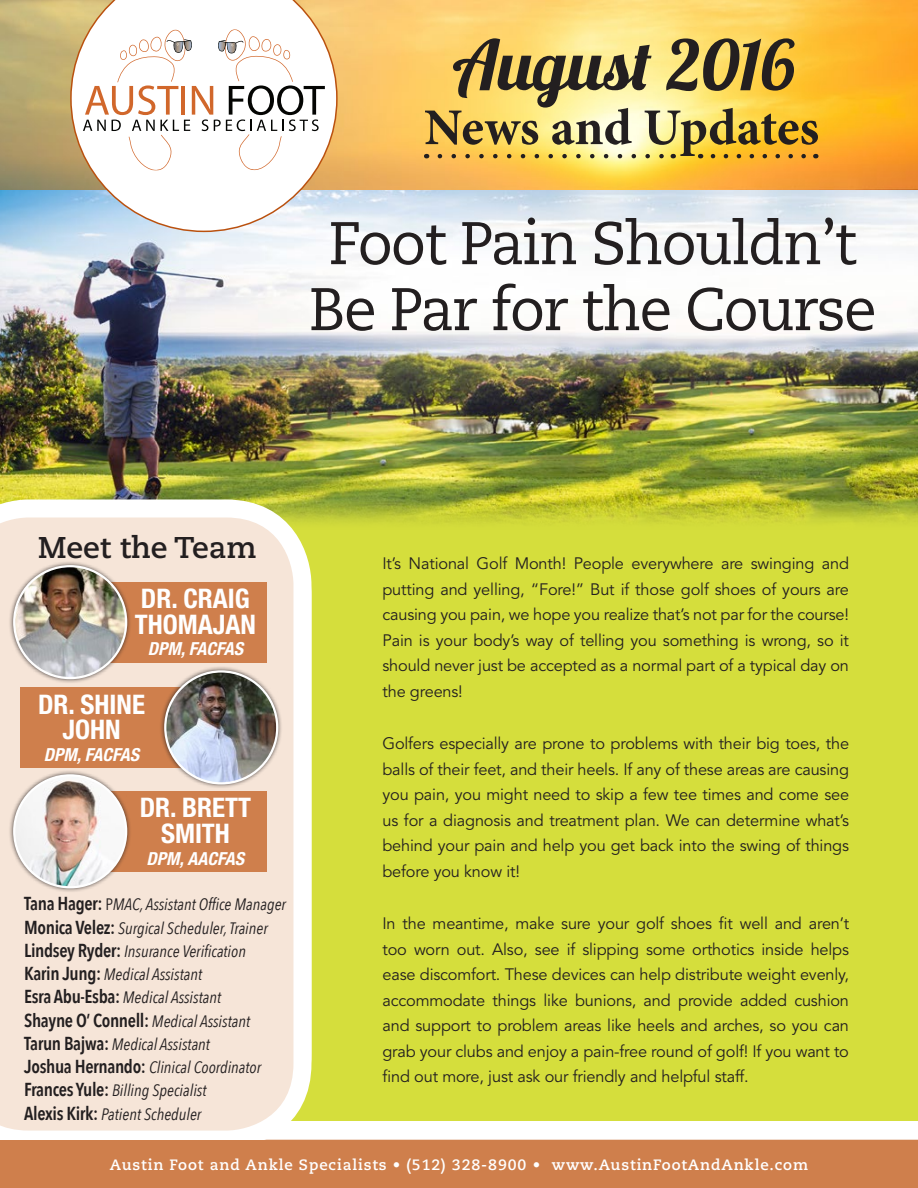
<style>
.page{position:relative;width:918px;height:1188px;background:#fff}
.page>*{position:absolute;margin:0;border:0;box-sizing:border-box;transform-origin:0 0}
.t1{font:69.15px "Lobster 1.3";color:#231f20}
.t2{font:60px/66px "Caecilia LT Std";letter-spacing:-.03em;color:#231f20;text-align:center}
.t3{font:700 51.6px "Minion Pro";letter-spacing:-.005em;color:#231f20}
.t4{font:700 30px "Caecilia LT Std";color:#231f20}
.t5{font:700 condensed 27px/25.5px "Helvetica Neue LT Std";color:#fff;text-align:center}
.t6{font:600 18.75px "Avenir Next Condensed";letter-spacing:-.02em;color:#231f20}
.t7{font:italic 700 condensed 18px "Helvetica Neue LT Std";color:#fff}
.t8{font:16.5px/25.5px "Avenir LT Std";letter-spacing:-.01em;color:#231f20;text-align:justify}
.t9{font:italic 16.5px/23.2px "Avenir Next Condensed";color:#231f20}
.t10{font:700 15px "Caecilia LT Std";letter-spacing:.06em;color:#fff}
.s1{font-weight:600;font-style:normal;font-size:18.75px}
.s2{font-style:normal}
.s3{font-weight:400;font-style:italic;font-size:16.5px}
</style>
<div class="page">
<img style="left:0;top:0;width:918px;height:190px">
<img style="left:0;top:191px;width:918px;height:930px">
<svg style="left:440px;top:154px;width:226px;height:4px"></svg>
<svg style="left:713px;top:154px;width:96px;height:4px"></svg>
<svg style="left:70px;top:0;width:268px;height:232px"></svg>
<svg style="left:0;top:500px;width:311px;height:640px"></svg>
<div style="left:70px;top:582px;width:197px;height:80px;background:#cf7f4c"></div>
<div style="left:8px;top:560px;width:124px;height:124px;background:#231f20;opacity:.75"></div>
<img style="left:14px;top:566px;width:112px;height:112px;border-radius:56px">
<div style="left:13px;top:565px;width:114px;height:114px;border:2px solid #fff;border-radius:50%"></div>
<div style="left:70px;top:791px;width:197px;height:80px;background:#cf7f4c"></div>
<div style="left:8px;top:769px;width:124px;height:124px;background:#231f20;opacity:.75"></div>
<img style="left:14px;top:775px;width:112px;height:112px;border-radius:56px">
<div style="left:13px;top:774px;width:114px;height:114px;border:2px solid #fff;border-radius:50%"></div>
<div style="left:20px;top:687px;width:197px;height:81px;background:#cf7f4c"></div>
<div style="left:159px;top:666px;width:124px;height:123px;background:#231f20;opacity:.75"></div>
<img style="left:165px;top:671px;width:112px;height:112px;border-radius:56px">
<div style="left:164px;top:670px;width:114px;height:115px;border:2px solid #fff;border-radius:50%"></div>
<div style="left:0;top:1140px;width:918px;height:48px;background:#cf7f4c"></div>
<h1 class="t1" style="left:452px;top:21px;width:344px">August 2016</h1>
<h3 class="t3" style="left:424px;top:97px;width:396px">News and Updates</h3>
<h2 class="t2" style="left:309px;top:211px;width:569px">Foot Pain Shouldn’t<br>Be Par for the Course</h2>
<h3 class="t4" style="left:38px;top:530px;width:220px">Meet the Team</h3>
<h3 class="t5" style="left:135px;top:586px;width:122px;text-align:left">DR. CRAIG<br>THOMAJAN</h3>
<p class="t7" style="left:148px;top:638px;width:97px">DPM, FACFAS</p>
<h3 class="t5" style="left:38px;top:691px;width:108px">DR. SHINE<br>JOHN</h3>
<p class="t7" style="left:44px;top:743px;width:97px">DPM, FACFAS</p>
<h3 class="t5" style="left:140px;top:795px;width:113px">DR. BRETT<br>SMITH</h3>
<p class="t7" style="left:147px;top:847px;width:99px">DPM, AACFAS</p>
<p class="t9" style="left:24px;top:894px;width:263px"><span class="s1">Tana Hager:</span> <span class="s2">P</span>MAC, Assistant Office Manager <span class="s1">Monica Velez:</span> Surgical Scheduler, Trainer <span class="s1">Lindsey Ryder:</span> Insurance Verification<br><span class="s1">Karin Jung:</span> Medical Assistant<br><span class="s1">Esra Abu-Esba:</span> Medical Assistant</p>
<p class="t6" style="left:24px;top:1008px;width:227px">Shayne O’ Connell: <span class="s3">Medical Assistant</span></p>
<p class="t9" style="left:24px;top:1033px;width:238px"><span class="s1">Tarun Bajwa:</span> Medical Assistant <span class="s1">Joshua Hernando:</span> Clinical Coordinator <span class="s1">Frances Yule:</span> Billing Specialist<br><span class="s1">Alexis Kirk:</span> Patient Scheduler</p>
<p class="t8" style="left:382px;top:551px;width:468px">It’s National Golf Month! People everywhere are swinging and putting and yelling, “Fore!” But if those golf shoes of yours are causing you pain, we hope you realize that’s not par for the course!<br>Pain is your body’s way of telling you something is wrong, so it should never just be accepted as a normal part of a typical day on the greens!</p>
<p class="t8" style="left:382px;top:731px;width:468px">Golfers especially are prone to problems with their big toes, the balls of their feet, and their heels. If any of these areas are causing you pain, you might need to skip a few tee times and come see us for a diagnosis and treatment plan. We can determine what’s behind your pain and help you get back into the swing of things before you know it!</p>
<p class="t8" style="left:382px;top:911px;width:468px">In the meantime, make sure your golf shoes fit well and aren’t too worn out. Also, see if slipping some orthotics inside helps ease discomfort. These devices can help distribute weight evenly, accommodate things like bunions, and provide added cushion and support to problem areas like heels and arches, so you can grab your clubs and enjoy a pain-free round of golf! If you want to find out more, just ask our friendly and helpful staff.</p>
<p class="t10" style="left:110px;top:1156px;width:700px">Austin Foot and Ankle Specialists • (512) 328-8900 • www.AustinFootAndAnkle.com</p>
</div>
